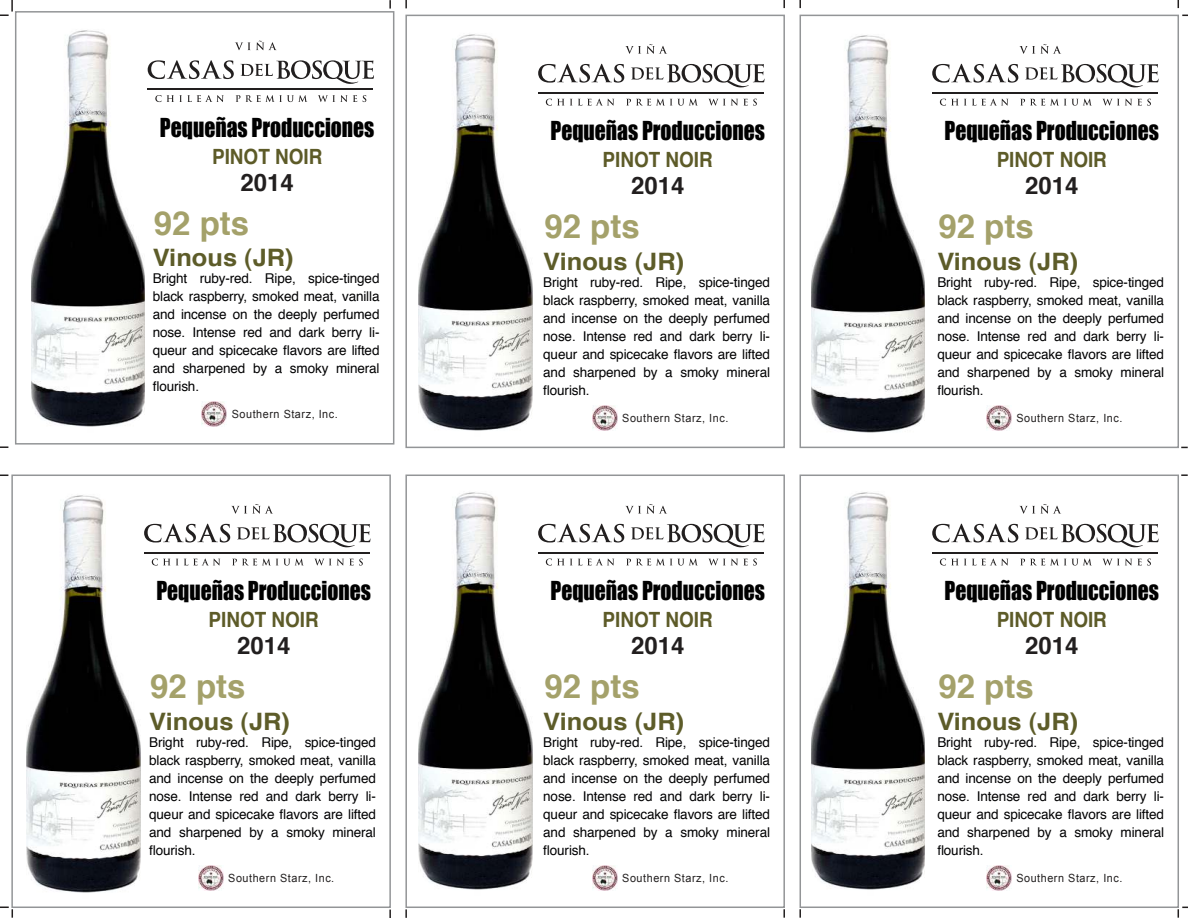
<style>
.page{position:relative;width:1188px;height:918px;background:#fff}
.page>*{position:absolute;margin:0;border:0;box-sizing:border-box;transform-origin:0 0}
.t1{font:700 33px "Helvetica";color:#a4a16a}
.t2{font:24px "Impact";color:#000;scale:.9 1}
.t3{font:700 24px "Helvetica";color:#5d5c29;scale:1.06 1}
.t4{font:700 24px "Helvetica";color:#221f1f}
.t5{font:700 21px "Helvetica";color:#5d5b28;scale:.9 1}
.t6{font:13.5px/18px "Helvetica";letter-spacing:-.01em;color:#010102;text-align:justify}
.t7{font:11.25px "Arial";letter-spacing:.05em;color:#221f1f;scale:.96 1}
</style>
<div class="page">
<svg style="left:783px;top:0;width:2px;height:8px"></svg>
<svg style="left:799px;top:0;width:2px;height:8px"></svg>
<svg style="left:389px;top:0;width:2px;height:9px"></svg>
<svg style="left:405px;top:0;width:2px;height:8px"></svg>
<svg style="left:783px;top:909px;width:2px;height:9px"></svg>
<svg style="left:799px;top:909px;width:2px;height:9px"></svg>
<svg style="left:389px;top:910px;width:2px;height:8px"></svg>
<svg style="left:405px;top:909px;width:2px;height:9px"></svg>
<svg style="left:0;top:0;width:13px;height:16px"></svg>
<svg style="left:0;top:907px;width:13px;height:11px"></svg>
<svg style="left:0;top:446px;width:8px;height:2px"></svg>
<svg style="left:1178px;top:907px;width:10px;height:11px"></svg>
<svg style="left:1181px;top:474px;width:7px;height:2px"></svg>
<div style="left:15px;top:11px;width:379px;height:434px;border:2px solid #939597"></div>
<img style="left:31px;top:30px;width:114px;height:397px">
<svg style="left:148px;top:60px;width:86px;height:19px"></svg>
<svg style="left:240px;top:60px;width:134px;height:24px"></svg>
<svg style="left:235px;top:41px;width:42px;height:9px"></svg>
<svg style="left:155px;top:95px;width:69px;height:7px"></svg>
<svg style="left:236px;top:95px;width:71px;height:7px"></svg>
<svg style="left:318px;top:95px;width:39px;height:7px"></svg>
<svg style="left:363px;top:95px;width:3px;height:7px"></svg>
<hr style="left:148px;top:88px;width:225px;height:2px;background:#221f1f">
<img style="left:202px;top:402px;width:25px;height:25px">
<div style="left:405px;top:15px;width:380px;height:433px;border:2px solid #939597"></div>
<svg style="left:538px;top:64px;width:86px;height:19px"></svg>
<svg style="left:631px;top:64px;width:134px;height:23px"></svg>
<svg style="left:625px;top:44px;width:42px;height:10px"></svg>
<svg style="left:546px;top:99px;width:68px;height:7px"></svg>
<svg style="left:626px;top:99px;width:72px;height:7px"></svg>
<svg style="left:709px;top:99px;width:48px;height:7px"></svg>
<hr style="left:538px;top:92px;width:226px;height:1px;background:#221f1f">
<img style="left:592px;top:405px;width:25px;height:25px">
<div style="left:800px;top:15px;width:379px;height:433px;border:2px solid #939597"></div>
<svg style="left:932px;top:64px;width:86px;height:19px"></svg>
<svg style="left:1025px;top:64px;width:134px;height:23px"></svg>
<svg style="left:1019px;top:44px;width:42px;height:10px"></svg>
<svg style="left:940px;top:99px;width:68px;height:7px"></svg>
<svg style="left:1020px;top:99px;width:72px;height:7px"></svg>
<svg style="left:1103px;top:99px;width:48px;height:7px"></svg>
<hr style="left:932px;top:92px;width:226px;height:1px;background:#221f1f">
<img style="left:986px;top:405px;width:26px;height:25px">
<div style="left:11px;top:475px;width:380px;height:433px;border:2px solid #939597"></div>
<svg style="left:144px;top:524px;width:86px;height:19px"></svg>
<svg style="left:237px;top:524px;width:133px;height:23px"></svg>
<svg style="left:231px;top:504px;width:42px;height:10px"></svg>
<svg style="left:152px;top:558px;width:68px;height:8px"></svg>
<svg style="left:232px;top:558px;width:72px;height:8px"></svg>
<svg style="left:315px;top:559px;width:48px;height:7px"></svg>
<hr style="left:144px;top:552px;width:226px;height:1px;background:#221f1f">
<img style="left:198px;top:865px;width:25px;height:25px">
<div style="left:405px;top:475px;width:380px;height:433px;border:2px solid #939597"></div>
<svg style="left:538px;top:524px;width:86px;height:19px"></svg>
<svg style="left:631px;top:524px;width:134px;height:23px"></svg>
<svg style="left:625px;top:504px;width:42px;height:10px"></svg>
<svg style="left:546px;top:558px;width:68px;height:8px"></svg>
<svg style="left:626px;top:558px;width:72px;height:8px"></svg>
<svg style="left:709px;top:559px;width:48px;height:7px"></svg>
<hr style="left:538px;top:552px;width:226px;height:1px;background:#221f1f">
<img style="left:592px;top:865px;width:25px;height:25px">
<div style="left:800px;top:475px;width:379px;height:433px;border:2px solid #939597"></div>
<svg style="left:932px;top:524px;width:86px;height:19px"></svg>
<svg style="left:1025px;top:524px;width:134px;height:23px"></svg>
<svg style="left:1019px;top:504px;width:42px;height:10px"></svg>
<svg style="left:940px;top:558px;width:68px;height:8px"></svg>
<svg style="left:1020px;top:558px;width:72px;height:8px"></svg>
<svg style="left:1103px;top:559px;width:48px;height:7px"></svg>
<hr style="left:932px;top:552px;width:226px;height:1px;background:#221f1f">
<img style="left:986px;top:865px;width:26px;height:25px">
<img style="left:419px;top:34px;width:113px;height:397px">
<img style="left:812px;top:35px;width:113px;height:398px">
<img style="left:27px;top:495px;width:113px;height:398px">
<img style="left:419px;top:492px;width:113px;height:398px">
<img style="left:812px;top:492px;width:113px;height:398px">
<h2 class="t2" style="left:160px;top:116px;width:240px">Pequeñas Producciones</h2>
<h3 class="t5" style="left:212px;top:148px;width:124px">PINOT NOIR</h3>
<h2 class="t4" style="left:241px;top:173px;width:55px">2014</h2>
<h1 class="t1" style="left:154px;top:210px;width:97px">92 pts</h1>
<h2 class="t3" style="left:153px;top:248px;width:134px">Vinous (JR)</h2>
<p class="t6" style="left:153px;top:271px;width:228px">Bright ruby-red. Ripe, spice-tinged black raspberry, smoked meat, vanilla and incense on the deeply perfumed nose. Intense red and dark berry li&shy;queur and spicecake flavors are lifted and sharpened by a smoky mineral flourish.</p>
<p class="t7" style="left:232px;top:410px;width:112px">Southern Starz, Inc.</p>
<h2 class="t2" style="left:156px;top:579px;width:240px">Pequeñas Producciones</h2>
<h3 class="t5" style="left:209px;top:612px;width:124px">PINOT NOIR</h3>
<h2 class="t4" style="left:237px;top:636px;width:55px">2014</h2>
<h1 class="t1" style="left:150px;top:674px;width:97px">92 pts</h1>
<h2 class="t3" style="left:149px;top:712px;width:134px">Vinous (JR)</h2>
<p class="t6" style="left:149px;top:734px;width:228px">Bright ruby-red. Ripe, spice-tinged black raspberry, smoked meat, vanilla and incense on the deeply perfumed nose. Intense red and dark berry li&shy;queur and spicecake flavors are lifted and sharpened by a smoky mineral flourish.</p>
<p class="t7" style="left:228px;top:874px;width:112px">Southern Starz, Inc.</p>
<h2 class="t2" style="left:551px;top:119px;width:240px">Pequeñas Producciones</h2>
<h3 class="t5" style="left:603px;top:152px;width:124px">PINOT NOIR</h3>
<h2 class="t4" style="left:631px;top:176px;width:55px">2014</h2>
<h1 class="t1" style="left:544px;top:214px;width:97px">92 pts</h1>
<h2 class="t3" style="left:543px;top:252px;width:134px">Vinous (JR)</h2>
<p class="t6" style="left:543px;top:274px;width:228px">Bright ruby-red. Ripe, spice-tinged black raspberry, smoked meat, vanilla and incense on the deeply perfumed nose. Intense red and dark berry li&shy;queur and spicecake flavors are lifted and sharpened by a smoky mineral flourish.</p>
<p class="t7" style="left:622px;top:414px;width:112px">Southern Starz, Inc.</p>
<h2 class="t2" style="left:551px;top:579px;width:240px">Pequeñas Producciones</h2>
<h3 class="t5" style="left:603px;top:612px;width:124px">PINOT NOIR</h3>
<h2 class="t4" style="left:631px;top:636px;width:55px">2014</h2>
<h1 class="t1" style="left:544px;top:674px;width:97px">92 pts</h1>
<h2 class="t3" style="left:543px;top:712px;width:134px">Vinous (JR)</h2>
<p class="t6" style="left:543px;top:734px;width:228px">Bright ruby-red. Ripe, spice-tinged black raspberry, smoked meat, vanilla and incense on the deeply perfumed nose. Intense red and dark berry li&shy;queur and spicecake flavors are lifted and sharpened by a smoky mineral flourish.</p>
<p class="t7" style="left:622px;top:874px;width:112px">Southern Starz, Inc.</p>
<h2 class="t2" style="left:945px;top:119px;width:240px">Pequeñas Producciones</h2>
<h3 class="t5" style="left:997px;top:152px;width:124px">PINOT NOIR</h3>
<h2 class="t4" style="left:1025px;top:176px;width:55px">2014</h2>
<h1 class="t1" style="left:938px;top:214px;width:97px">92 pts</h1>
<h2 class="t3" style="left:937px;top:252px;width:134px">Vinous (JR)</h2>
<p class="t6" style="left:937px;top:274px;width:228px">Bright ruby-red. Ripe, spice-tinged black raspberry, smoked meat, vanilla and incense on the deeply perfumed nose. Intense red and dark berry li&shy;queur and spicecake flavors are lifted and sharpened by a smoky mineral flourish.</p>
<p class="t7" style="left:1016px;top:414px;width:112px">Southern Starz, Inc.</p>
<h2 class="t2" style="left:945px;top:579px;width:240px">Pequeñas Producciones</h2>
<h3 class="t5" style="left:997px;top:612px;width:124px">PINOT NOIR</h3>
<h2 class="t4" style="left:1025px;top:636px;width:55px">2014</h2>
<h1 class="t1" style="left:938px;top:674px;width:97px">92 pts</h1>
<h2 class="t3" style="left:937px;top:712px;width:134px">Vinous (JR)</h2>
<p class="t6" style="left:937px;top:734px;width:228px">Bright ruby-red. Ripe, spice-tinged black raspberry, smoked meat, vanilla and incense on the deeply perfumed nose. Intense red and dark berry li&shy;queur and spicecake flavors are lifted and sharpened by a smoky mineral flourish.</p>
<p class="t7" style="left:1016px;top:874px;width:112px">Southern Starz, Inc.</p>
</div>
